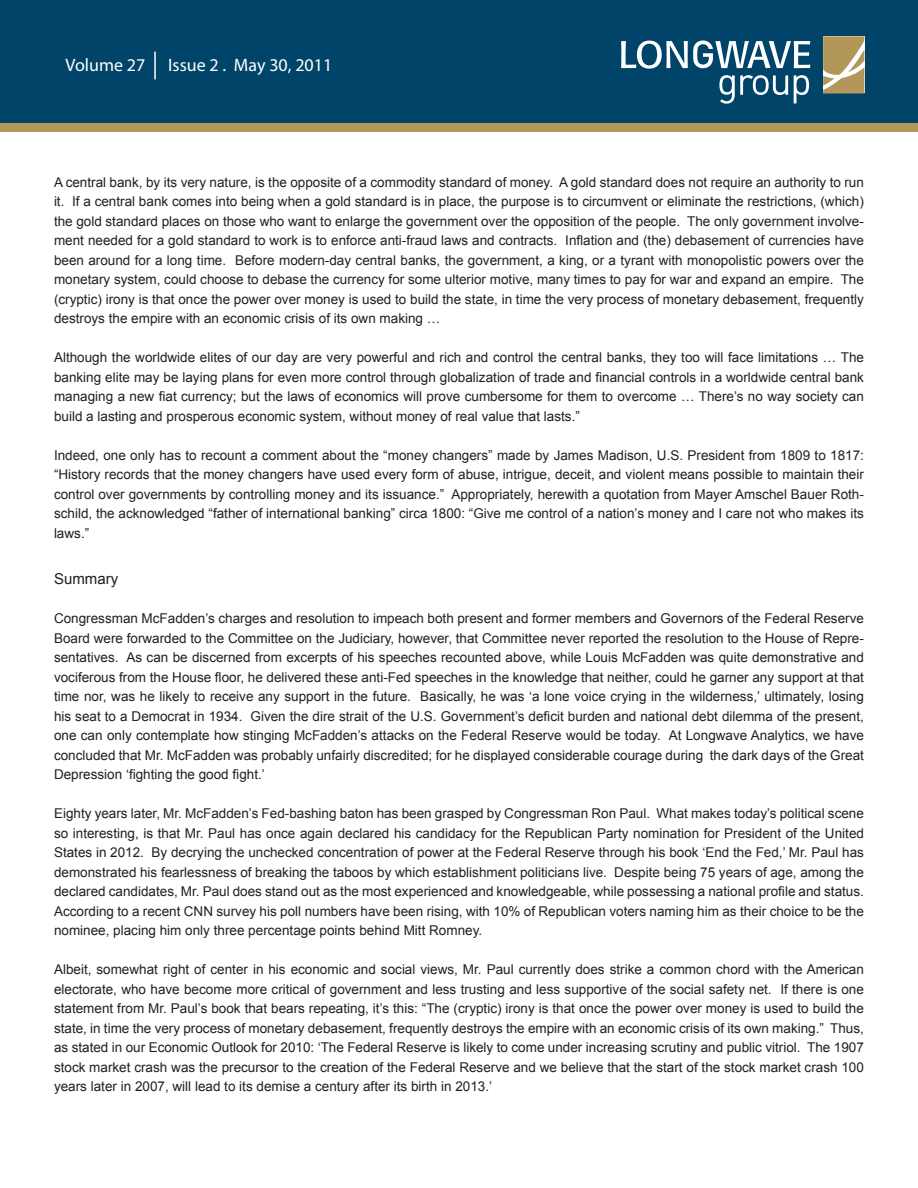
<style>
.page{position:relative;width:918px;height:1188px;background:#fff}
.page>*{position:absolute;margin:0;border:0;box-sizing:border-box;transform-origin:0 0}
.t1{font:18px "Myriad Pro";color:#fff}
.t2{font:15px "Arial";color:#231f20}
.t3{font:13.5px/19.5px "Arial";color:#231f20;text-align:justify}
</style>
<div class="page">
<div style="left:0;top:122px;width:918px;height:10px;background:#b39759"></div>
<div style="left:0;top:0;width:918px;height:123px;background:#00446a"></div>
<hr style="left:154px;top:52px;width:2px;height:27px;background:#fff">
<svg style="left:621px;top:40px;width:189px;height:29px"></svg>
<svg style="left:719px;top:75px;width:69px;height:29px"></svg>
<svg style="left:794px;top:75px;width:15px;height:28px"></svg>
<svg style="left:823px;top:36px;width:41px;height:58px;background:#bfa977"></svg>
<p class="t1" style="left:66px;top:54px;width:81px">Volume 27</p>
<p class="t1" style="left:168px;top:54px;width:166px">Issue 2 . May 30, 2011</p>
<p class="t3" style="left:54px;top:172px;width:811px">A central bank, by its very nature, is the opposite of a commodity standard of money. A gold standard does not require an authority to run it. If a central bank comes into being when a gold standard is in place, the purpose is to circumvent or eliminate the restrictions, (which) the gold standard places on those who want to enlarge the government over the opposition of the people. The only government involve&shy;ment needed for a gold standard to work is to enforce anti-fraud laws and contracts. Inflation and (the) debasement of currencies have been around for a long time. Before modern-day central banks, the government, a king, or a tyrant with monopolistic powers over the monetary system, could choose to debase the currency for some ulterior motive, many times to pay for war and expand an empire. The (cryptic) irony is that once the power over money is used to build the state, in time the very process of monetary debasement, frequently destroys the empire with an economic crisis of its own making …</p>
<p class="t3" style="left:54px;top:348px;width:812px">Although the worldwide elites of our day are very powerful and rich and control the central banks, they too will face limitations … The banking elite may be laying plans for even more control through globalization of trade and financial controls in a worldwide central bank managing a new fiat currency; but the laws of economics will prove cumbersome for them to overcome … There’s no way society can build a lasting and prosperous economic system, without money of real value that lasts.”</p>
<p class="t3" style="left:54px;top:445px;width:811px">Indeed, one only has to recount a comment about the “money changers” made by James Madison, U.S. President from 1809 to 1817: “History records that the money changers have used every form of abuse, intrigue, deceit, and violent means possible to maintain their control over governments by controlling money and its issuance.” Appropriately, herewith a quotation from Mayer Amschel Bauer Roth&shy;schild, the acknowledged “father of international banking” circa 1800: “Give me control of a nation’s money and I care not who makes its laws.”</p>
<p class="t2" style="left:54px;top:569px;width:66px">Summary</p>
<p class="t3" style="left:54px;top:609px;width:811px">Congressman McFadden’s charges and resolution to impeach both present and former members and Governors of the Federal Reserve Board were forwarded to the Committee on the Judiciary, however, that Committee never reported the resolution to the House of Repre&shy;sentatives. As can be discerned from excerpts of his speeches recounted above, while Louis McFadden was quite demonstrative and vociferous from the House floor, he delivered these anti-Fed speeches in the knowledge that neither, could he garner any support at that time nor, was he likely to receive any support in the future. Basically, he was ‘a lone voice crying in the wilderness,’ ultimately, losing his seat to a Democrat in 1934. Given the dire strait of the U.S. Government’s deficit burden and national debt dilemma of the present, one can only contemplate how stinging McFadden’s attacks on the Federal Reserve would be today. At Longwave Analytics, we have concluded that Mr. McFadden was probably unfairly discredited; for he displayed considerable courage during the dark days of the Great Depression ‘fighting the good fight.’</p>
<p class="t3" style="left:54px;top:804px;width:812px">Eighty years later, Mr. McFadden’s Fed-bashing baton has been grasped by Congressman Ron Paul. What makes today’s political scene so interesting, is that Mr. Paul has once again declared his candidacy for the Republican Party nomination for President of the United States in 2012. By decrying the unchecked concentration of power at the Federal Reserve through his book ‘End the Fed,’ Mr. Paul has demonstrated his fearlessness of breaking the taboos by which establishment politicians live. Despite being 75 years of age, among the declared candidates, Mr. Paul does stand out as the most experienced and knowledgeable, while possessing a national profile and status.<br>According to a recent CNN survey his poll numbers have been rising, with 10% of Republican voters naming him as their choice to be the nominee, placing him only three percentage points behind Mitt Romney.</p>
<p class="t3" style="left:54px;top:960px;width:811px">Albeit, somewhat right of center in his economic and social views, Mr. Paul currently does strike a common chord with the American electorate, who have become more critical of government and less trusting and less supportive of the social safety net. If there is one statement from Mr. Paul’s book that bears repeating, it’s this: “The (cryptic) irony is that once the power over money is used to build the state, in time the very process of monetary debasement, frequently destroys the empire with an economic crisis of its own making.” Thus, as stated in our Economic Outlook for 2010: ‘The Federal Reserve is likely to come under increasing scrutiny and public vitriol. The 1907 stock market crash was the precursor to the creation of the Federal Reserve and we believe that the start of the stock market crash 100 years later in 2007, will lead to its demise a century after its birth in 2013.’</p>
</div>
